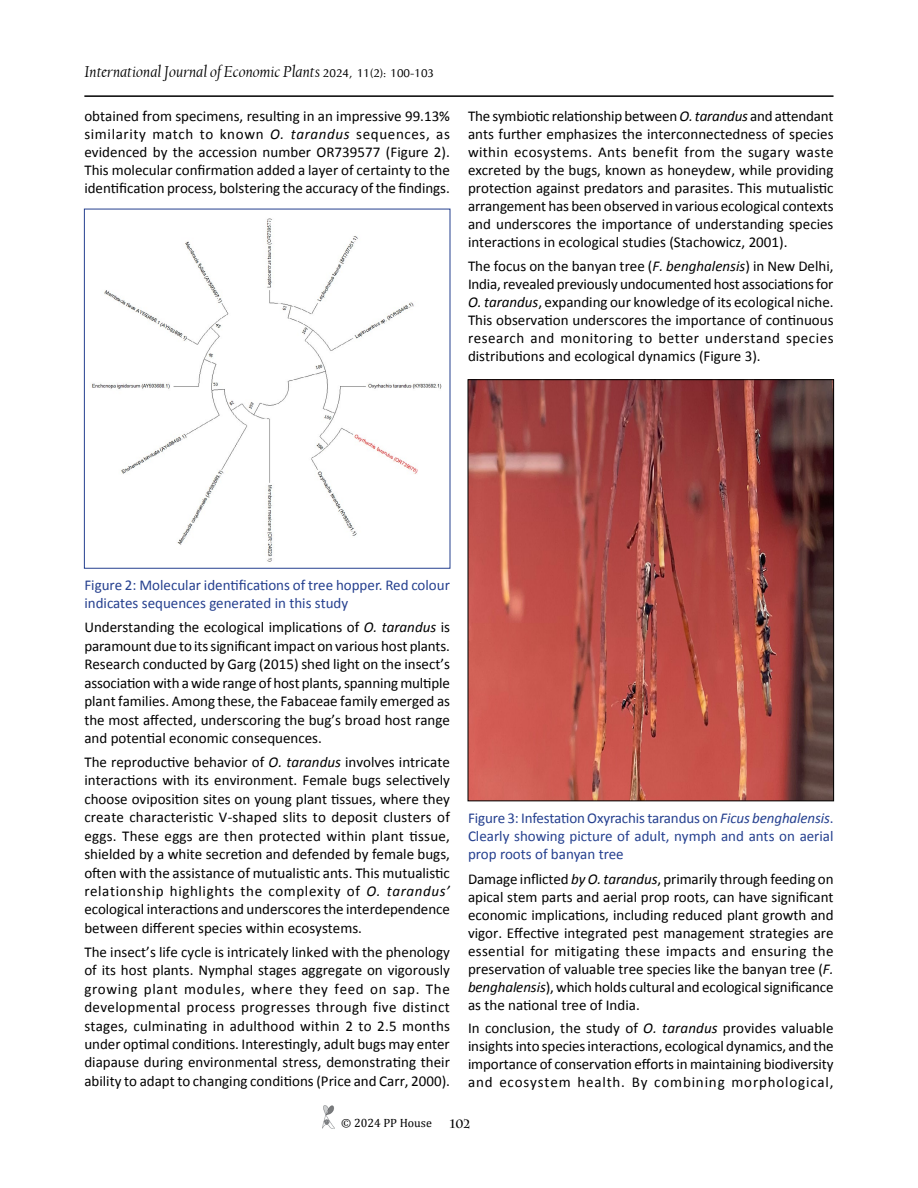
<style>
.page{position:relative;width:918px;height:1188px;background:#fff}
.page>*{position:absolute;margin:0;border:0;box-sizing:border-box;transform-origin:0 0}
.t1{font:italic 16.5px "Californian FB";color:#000}
.t2{font:15px/18px "Calibri";color:#000;text-align:justify}
.Body_Text_3{font:15px/18px "Calibri";color:#25408f;text-align:justify}
.t3{font:12px "Cambria";color:#000}
.t4{font:700 12px "Charlemagne Std";color:#000}
.s1{font-family:"MLB TT Revathi Normal";font-style:normal;font-size:13.5px}
.s2{font-style:italic}
</style>
<div class="page">
<hr style="left:84px;top:95px;width:750px;height:2px;background:#000">
<img style="left:323px;top:1105px;width:11px;height:23px">
<img style="left:92px;top:218px;width:350px;height:344px">
<div style="left:84px;top:209px;width:366px;height:360px;border:1px solid #25408f"></div>
<img style="left:470px;top:381px;width:362px;height:418px">
<div style="left:468px;top:379px;width:366px;height:422px;border:1px solid #000"></div>
<p class="t1" style="left:84px;top:63px;width:351px">International Journal of Economic Plants <span class="s1">2024, 11(2): 100-103</span></p>
<p class="t2" style="left:84px;top:107px;width:367px">obtained from specimens, resulting in an impressive 99.13% similarity match to known <span class="s2">O. tarandus</span> sequences, as evidenced by the accession number OR739577 (Figure 2).<br>This molecular confirmation added a layer of certainty to the identification process, bolstering the accuracy of the findings.</p>
<p class="t2" style="left:468px;top:107px;width:367px">The symbiotic relationship between <span class="s2">O. tarandus</span> and attendant ants further emphasizes the interconnectedness of species within ecosystems. Ants benefit from the sugary waste excreted by the bugs, known as honeydew, while providing protection against predators and parasites. This mutualistic arrangement has been observed in various ecological contexts and underscores the importance of understanding species interactions in ecological studies (Stachowicz, 2001).</p>
<p class="t2" style="left:468px;top:256px;width:367px">The focus on the banyan tree (<span class="s2">F. benghalensis</span>) in New Delhi, India, revealed previously undocumented host associations for <span class="s2">O. tarandus</span>, expanding our knowledge of its ecological niche.<br>This observation underscores the importance of continuous research and monitoring to better understand species distributions and ecological dynamics (Figure 3).</p>
<p class="Body_Text_3" style="left:84px;top:575px;width:367px">Figure 2: Molecular identifications of tree hopper. Red colour indicates sequences generated in this study</p>
<p class="t2" style="left:84px;top:617px;width:367px;line-height:18.5px">Understanding the ecological implications of <span class="s2">O. tarandus</span> is paramount due to its significant impact on various host plants.<br>Research conducted by Garg (2015) shed light on the insect’s association with a wide range of host plants, spanning multiple plant families. Among these, the Fabaceae family emerged as the most affected, underscoring the bug’s broad host range and potential economic consequences.</p>
<p class="t2" style="left:84px;top:752px;width:367px;line-height:18.5px">The reproductive behavior of <span class="s2">O. tarandus</span> involves intricate interactions with its environment. Female bugs selectively choose oviposition sites on young plant tissues, where they create characteristic V-shaped slits to deposit clusters of eggs. These eggs are then protected within plant tissue, shielded by a white secretion and defended by female bugs, often with the assistance of mutualistic ants. This mutualistic relationship highlights the complexity of <span class="s2">O. tarandus’ </span>ecological interactions and underscores the interdependence between different species within ecosystems.</p>
<p class="t2" style="left:84px;top:942px;width:367px;line-height:18.5px">The insect’s life cycle is intricately linked with the phenology of its host plants. Nymphal stages aggregate on vigorously growing plant modules, where they feed on sap. The developmental process progresses through five distinct stages, culminating in adulthood within 2 to 2.5 months under optimal conditions. Interestingly, adult bugs may enter diapause during environmental stress, demonstrating their ability to adapt to changing conditions (Price and Carr, 2000).</p>
<p class="Body_Text_3" style="left:468px;top:808px;width:367px">Figure 3: Infestation Oxyrachis tarandus on <span class="s2">Ficus benghalensis</span>.<br>Clearly showing picture of adult, nymph and ants on aerial prop roots of banyan tree</p>
<p class="t2" style="left:468px;top:869px;width:367px">Damage inflicted <span class="s2">by O. tarandus</span>, primarily through feeding on apical stem parts and aerial prop roots, can have significant economic implications, including reduced plant growth and vigor. Effective integrated pest management strategies are essential for mitigating these impacts and ensuring the preservation of valuable tree species like the banyan tree (<span class="s2">F. benghalensis</span>), which holds cultural and ecological significance as the national tree of India.</p>
<p class="t2" style="left:468px;top:1018px;width:367px">In conclusion, the study of <span class="s2">O. tarandus</span> provides valuable insights into species interactions, ecological dynamics, and the importance of conservation efforts in maintaining biodiversity and ecosystem health. By combining morphological,</p>
<p class="t4" style="left:450px;top:1117px;width:22px">102</p>
<p class="t3" style="left:341px;top:1116px;width:92px">© 2024 PP House</p>
</div>
